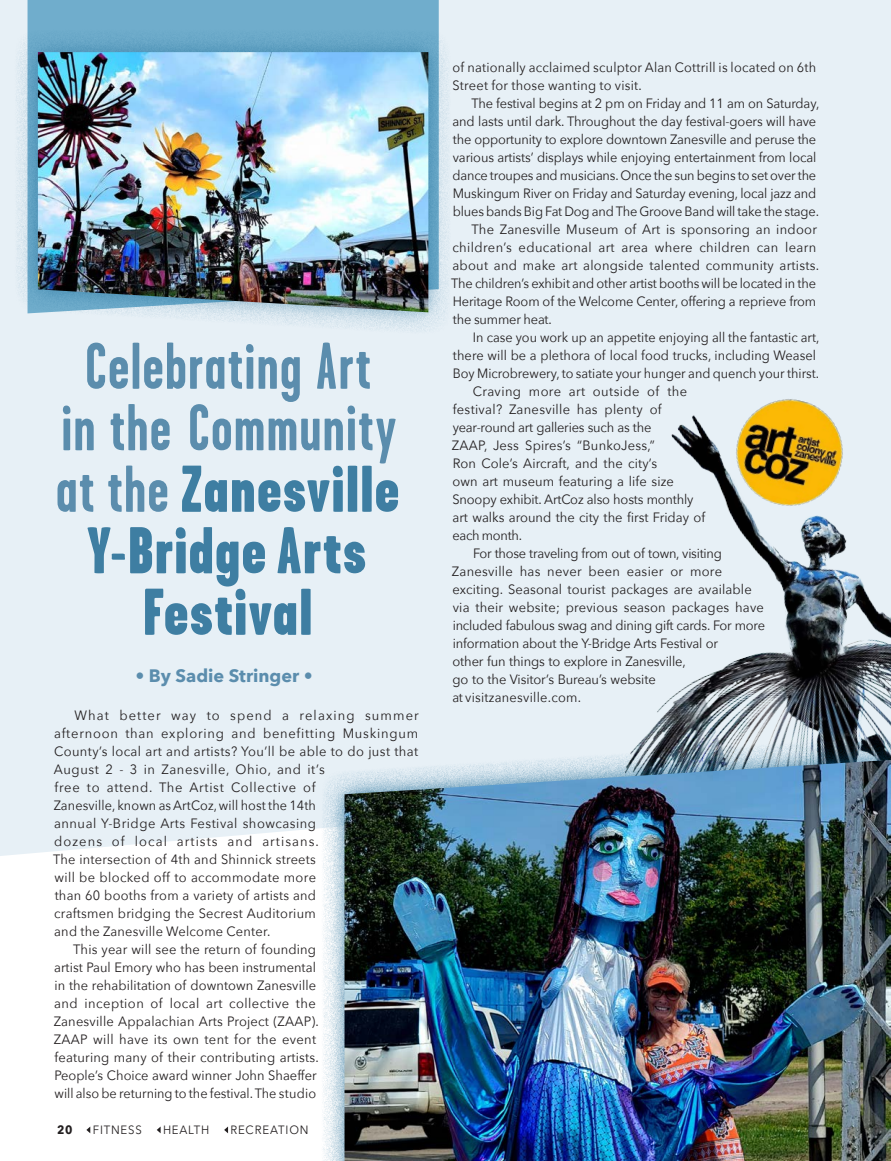
<style>
.page{position:relative;width:891px;height:1161px;background:#fff}
.page>*{position:absolute;margin:0;border:0;box-sizing:border-box;transform-origin:0 0}
.Title_Starter{font:700 66px/61.5px "Garage Gothic";letter-spacing:.02em;color:#5b8dad;text-align:center;scale:.95 1}
.Byline{font:700 18px "Avenir Next";color:#5b8dad}
.Body{font:13.5px/18px "Avenir Next";letter-spacing:.005em;color:#231f20;scale:.96 1}
.Body-2{font:13.5px/18px "Avenir Next";letter-spacing:.005em;color:#231f20;scale:.95 1}
.Body-3{font:13.5px/18px "Avenir Next";letter-spacing:.03em;color:#231f20;scale:.96 1}
.Body-4{font:13.5px/18px "Avenir Next";letter-spacing:.005em;color:#231f20;scale:.94 1}
.t1{font:12px "Avenir Next";letter-spacing:.07em;color:#231f20;scale:.95 1}
.t2{font:700 12px "Avenir Next";color:#231f20;scale:.95 1}
.s1{font-weight:900;color:#3e7ea2}
</style>
<div class="page">
<div style="left:0;top:0;width:891px;height:856px;background:#e7f0f6"></div>
<img style="left:481px;top:324px;width:410px;height:413px">
<div style="left:321px;top:737px;width:570px;height:424px;background:#065b8a;opacity:.75"></div>
<img style="left:345px;top:760px;width:546px;height:401px">
<img style="left:723px;top:385px;width:134px;height:139px">
<div style="left:28px;top:0;width:411px;height:28px;background:#70adcc"></div>
<div style="left:14px;top:28px;width:438px;height:308px;background:#065b8a;opacity:.5"></div>
<img style="left:38px;top:52px;width:390px;height:260px">
<svg style="left:157px;top:1127px;width:4px;height:6px"></svg>
<svg style="left:224px;top:1127px;width:4px;height:6px"></svg>
<svg style="left:86px;top:1127px;width:4px;height:6px"></svg>
<p class="Title_Starter" style="left:56px;top:336px;width:363px">Celebrating Art<br>in the Community at the <span class="s1">Zanesville<br>Y-Bridge Arts<br>Festival</span></p>
<p class="Byline" style="left:135px;top:660px;width:179px">• By Sadie Stringer •</p>
<p class="Body-3" style="left:53px;top:706px;width:383px;text-indent:22px">What better way to spend a relaxing summer afternoon than exploring and benefitting Muskingum County’s local art and artists? You’ll be able to do just that August 2 - 3 in Zanesville, Ohio, and it’s<br>free to attend. The Artist Collective of<br>Zanesville, known as ArtCoz, will host the 14th<br>annual Y-Bridge Arts Festival showcasing<br>dozens of local artists and artisans.<br>The intersection of 4th and Shinnick streets<br>will be blocked off to accommodate more<br>than 60 booths from a variety of artists and<br>craftsmen bridging the Secrest Auditorium<br>and the Zanesville Welcome Center.</p>
<p class="Body" style="left:54px;top:940px;width:278px;text-indent:20px">This year will see the return of founding artist Paul Emory who has been instrumental in the rehabilitation of downtown Zanesville and inception of local art collective the Zanesville Appalachian Arts Project (ZAAP).<br>ZAAP will have its own tent for the event featuring many of their contributing artists.<br>People’s Choice award winner John Shaeffer will also be returning to the festival. The studio</p>
<p class="t2" style="left:57px;top:1119px;width:18px">20</p>
<p class="t1" style="left:93px;top:1120px;width:53px">FITNESS</p>
<p class="t1" style="left:163px;top:1120px;width:50px">HEALTH</p>
<p class="t1" style="left:231px;top:1120px;width:84px">RECREATION</p>
<p class="Body-2" style="left:452px;top:58px;width:385px">of nationally acclaimed sculptor Alan Cottrill is located on 6th<br>Street for those wanting to visit.</p>
<p class="Body-2" style="left:452px;top:94px;width:388px;text-indent:19px">The festival begins at 2 pm on Friday and 11 am on Saturday, and lasts until dark. Throughout the day festival-goers will have the opportunity to explore downtown Zanesville and peruse the various artists’ displays while enjoying entertainment from local dance troupes and musicians. Once the sun begins to set over the Muskingum River on Friday and Saturday evening, local jazz and blues bands Big Fat Dog and The Groove Band will take the stage.</p>
<p class="Body" style="left:451px;top:220px;width:385px;text-indent:20px">The Zanesville Museum of Art is sponsoring an indoor children’s educational art area where children can learn about and make art alongside talented community artists.<br>The children’s exhibit and other artist booths will be located in the Heritage Room of the Welcome Center, offering a reprieve from the summer heat.</p>
<p class="Body-4" style="left:453px;top:328px;width:392px;text-indent:20px">In case you work up an appetite enjoying all the fantastic art, there will be a plethora of local food trucks, including Weasel<br>Boy Microbrewery, to satiate your hunger and quench your thirst.</p>
<p class="Body" style="left:452px;top:382px;width:265px;text-indent:21px">Craving more art outside of the festival? Zanesville has plenty of year-round art galleries such as the<br>ZAAP, Jess Spires’s “BunkoJess,”<br>Ron Cole’s Aircraft, and the city’s<br>own art museum featuring a life size Snoopy exhibit. ArtCoz also hosts monthly art walks around the city the first Friday of each month.</p>
<p class="Body-2" style="left:452px;top:544px;width:331px;text-indent:21px">For those traveling from out of town, visiting Zanesville has never been easier or more exciting. Seasonal tourist packages are available via their website; previous season packages have included fabulous swag and dining gift cards. For more information about the Y-Bridge Arts Festival or<br>other fun things to explore in Zanesville,<br>go to the Visitor’s Bureau’s website<br>at visitzanesville.com.</p>
</div>
